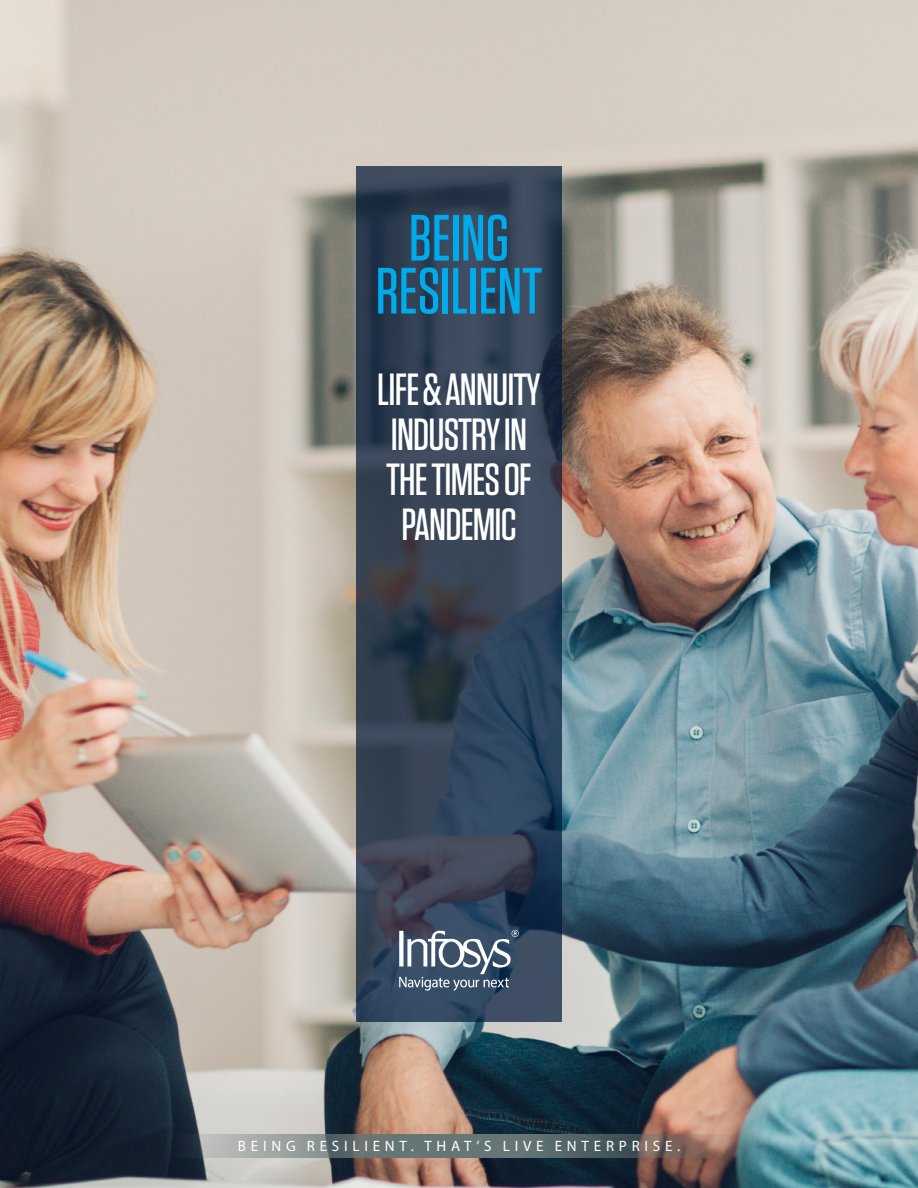
<style>
.page{position:relative;width:918px;height:1188px;background:#fff}
.page>*{position:absolute;margin:0;border:0;box-sizing:border-box;transform-origin:0 0}
.t1{font:500 65.25px/52.9px "Tungsten";color:#00abec;text-align:center}
.t2{font:500 45px/45px "Tungsten";letter-spacing:-.02em;color:#fff;text-align:center}
.t3{font:15px "Myriad Pro";letter-spacing:.32em;color:#fff}
</style>
<div class="page">
<img style="left:0;top:0;width:918px;height:1188px">
<svg style="left:356px;top:166px;width:206px;height:856px"></svg>
<svg style="left:399px;top:930px;width:120px;height:61px"></svg>
<svg style="left:55px;top:1134px;width:404px;height:24px"></svg>
<svg style="left:459px;top:1134px;width:404px;height:24px"></svg>
<h1 class="t1" style="left:376px;top:212px;width:168px">BEING<br>RESILIENT</h1>
<p class="t2" style="left:377px;top:367px;width:165px">LIFE &amp; ANNUITY<br>INDUSTRY IN<br>THE TIMES OF<br>PANDEMIC</p>
<p class="t3" style="left:238px;top:1137px;width:444px">BEING RESILIENT. THAT’S LIVE ENTERPRISE.</p>
</div>
